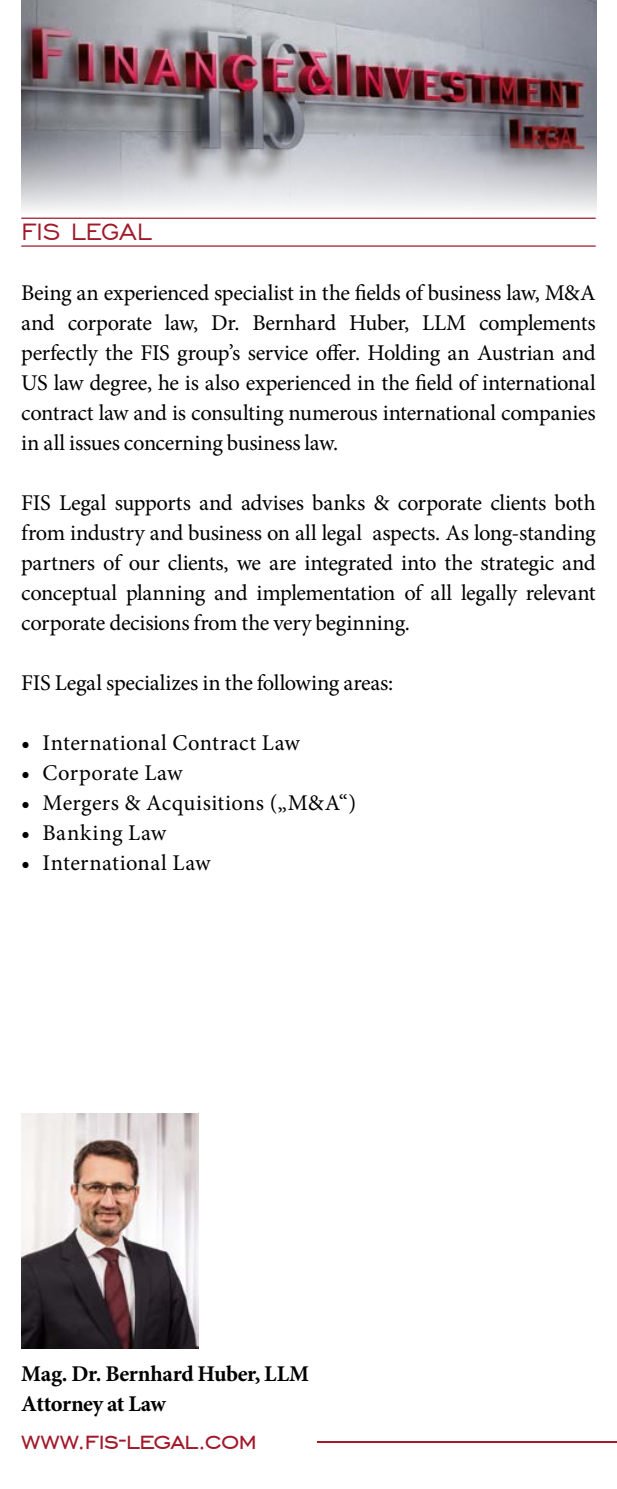
<style>
.page{position:relative;width:617px;height:1489px;background:#fff}
.page>*{position:absolute;margin:0;border:0;box-sizing:border-box;transform-origin:0 0}
.t1{font:31.5px "Engravers Gothic BT";letter-spacing:-.03em;color:#a2192a}
.t2{font:30px "Engravers Gothic BT";letter-spacing:-.01em;color:#a2192a}
.t3{font:22.5px/30px "Minion Pro";color:#000;text-align:justify}
.t4{font:700 22.5px/30px "Minion Pro";letter-spacing:-.015em;color:#000}
.t5{font:22.5px "Minion Pro";letter-spacing:.02em;color:#000}
.t6{font:22.5px "Minion Pro";letter-spacing:.035em;color:#000}
.s1{font-weight:700}
</style>
<div class="page">
<img style="left:22px;top:0;width:574px;height:210px">
<hr style="left:21px;top:217px;width:574px;height:2px;background:#a2192a">
<hr style="left:21px;top:245px;width:574px;height:2px;background:#a2192a">
<hr style="left:21px;top:1440px;width:596px;height:2px;background:#a2192a">
<div style="left:14px;top:1329px;width:302px;height:126px;background:#fff"></div>
<img style="left:21px;top:1113px;width:177px;height:235px">
<h2 class="t2" style="left:21px;top:215px;width:132px">FIS LEGAL</h2>
<p class="t3" style="left:21px;top:278px;width:576px">Being an experienced specialist in the fields of business law, M&amp;A and corporate law, Dr. Bernhard Huber, LLM complements perfectly the FIS group’s service offer. Holding an Austrian and US law degree, he is also experienced in the field of international contract law and is consulting numerous international companies in all issues concerning business law.</p>
<p class="t3" style="left:21px;top:488px;width:576px">FIS Legal supports and advises banks &amp; corporate clients both from industry and business on all legal aspects. As long-standing partners of our clients, we are integrated into the strategic and conceptual planning and implementation of all legally relevant corporate decisions from the very beginning.</p>
<p class="t3" style="left:21px;top:668px;width:373px">FIS Legal specializes in the following areas:</p>
<p class="t3" style="left:21px;top:728px;width:280px"><span class="s1">•</span> International Contract Law</p>
<p class="t5" style="left:21px;top:758px;width:163px"><span class="s1">•</span> Corporate Law</p>
<p class="t3" style="left:21px;top:788px;width:336px"><span class="s1">•</span> Mergers &amp; Acquisitions („M&amp;A“)</p>
<p class="t6" style="left:21px;top:818px;width:146px"><span class="s1">•</span> Banking Law</p>
<p class="t3" style="left:21px;top:848px;width:191px"><span class="s1">•</span> International Law</p>
<p class="t4" style="left:21px;top:1358px;width:289px">Mag. Dr. Bernhard Huber, LLM<br>Attorney at Law</p>
<h1 class="t1" style="left:21px;top:1422px;width:237px">www.fis-legal.com</h1>
</div>
